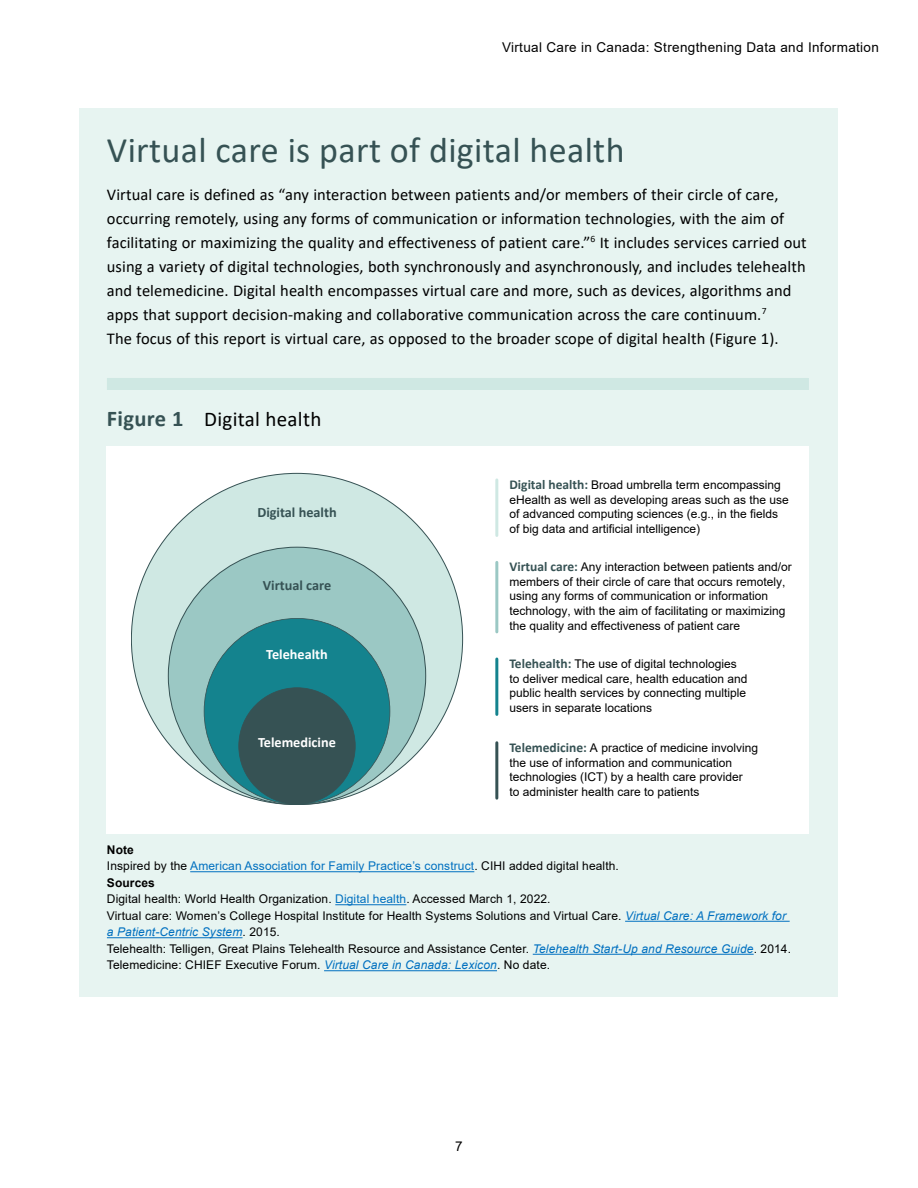
<style>
.page{position:relative;width:918px;height:1188px;background:#fff}
.page>*{position:absolute;margin:0;border:0;box-sizing:border-box;transform-origin:0 0}
.t1{font:36px "Calibri";letter-spacing:.01em;color:#365254}
.t2{font:21px "Calibri";letter-spacing:.015em;color:#000}
.t3{font:16.5px/24px "Calibri";letter-spacing:.005em;color:#000}
.t4{font:700 14.25px "Calibri";color:#365254}
.t5{font:700 14.25px "Calibri";color:#fff}
.t6{font:13.5px "Arial";letter-spacing:.025em;color:#000}
.t7{font:12px/14.7px "Arial";color:#000}
.s1{font-weight:700;font-size:22.5px;color:#365254}
.s2{font-family:"Calibri";font-weight:700;font-size:13.5px;color:#365254}
.s3{font-weight:700}
.s4{color:#0070c0}
.s5{font-style:italic;color:#0070c0}
</style>
<div class="page">
<div style="left:80px;top:108px;width:758px;height:888px;background:#e7f4f1"></div>
<hr style="left:190px;top:871px;width:284px;height:1px;background:#0070c0">
<hr style="left:335px;top:904px;width:71px;height:1px;background:#0070c0">
<hr style="left:625px;top:921px;width:165px;height:1px;background:#0070c0">
<hr style="left:107px;top:937px;width:136px;height:1px;background:#0070c0">
<hr style="left:533px;top:954px;width:221px;height:1px;background:#0070c0">
<hr style="left:324px;top:970px;width:173px;height:1px;background:#0070c0">
<div style="left:107px;top:378px;width:702px;height:12px;background:#cfe8e3"></div>
<div style="left:107px;top:446px;width:702px;height:388px;background:#fff"></div>
<div style="left:131px;top:473px;width:332px;height:332px;background:#cfe8e3;border-radius:50%"></div>
<div style="left:168px;top:547px;width:258px;height:258px;background:#9bc8c4;border-radius:50%"></div>
<svg style="left:204px;top:618px;width:186px;height:187px"></svg>
<hr style="left:495px;top:480px;width:3px;height:55px;background:#cfe8e3">
<hr style="left:495px;top:562px;width:3px;height:70px;background:#9bc8c4">
<hr style="left:495px;top:659px;width:3px;height:55px;background:#14838e">
<hr style="left:495px;top:743px;width:3px;height:55px;background:#365254">
<p class="t6" style="left:502px;top:38px;width:378px">Virtual Care in Canada: Strengthening Data and Information</p>
<h1 class="t1" style="left:107px;top:125px;width:519px">Virtual care is part of digital health</h1>
<p class="t3" style="left:107px;top:182px;width:701px">Virtual care is defined as “any interaction between patients and/or members of their circle of care, occurring remotely, using any forms of communication or information technologies, with the aim of facilitating or maximizing the quality and effectiveness of patient care.”<sup>6</sup> It includes services carried out using a variety of digital technologies, both synchronously and asynchronously, and includes telehealth and telemedicine. Digital health encompasses virtual care and more, such as devices, algorithms and apps that support decision-making and collaborative communication across the care continuum.<sup>7<br></sup>The focus of this report is virtual care, as opposed to the broader scope of digital health (Figure 1).</p>
<h2 class="t2" style="left:107px;top:404px;width:216px"><span class="s1">Figure 1</span> Digital health</h2>
<p class="t4" style="left:257px;top:502px;width:81px">Digital health</p>
<p class="t4" style="left:263px;top:575px;width:70px">Virtual care</p>
<p class="t5" style="left:266px;top:645px;width:63px">Telehealth</p>
<p class="t5" style="left:258px;top:732px;width:79px">Telemedicine</p>
<p class="t7" style="left:509px;top:477px;width:281px"><span class="s2">Digital health:</span> Broad umbrella term encompassing eHealth as well as developing areas such as the use of advanced computing sciences (e.g., in the fields of big data and artificial intelligence)</p>
<p class="t7" style="left:509px;top:560px;width:284px"><span class="s2">Virtual care:</span> Any interaction between patients and/or members of their circle of care that occurs remotely, using any forms of communication or information technology, with the aim of facilitating or maximizing the quality and effectiveness of patient care</p>
<p class="t7" style="left:509px;top:656px;width:240px"><span class="s2">Telehealth:</span> The use of digital technologies to deliver medical care, health education and public health services by connecting multiple users in separate locations</p>
<p class="t7" style="left:509px;top:740px;width:250px"><span class="s2">Telemedicine:</span> A practice of medicine involving the use of information and communication technologies (ICT) by a health care provider<br>to administer health care to patients</p>
<p class="t7" style="left:107px;top:841px;width:686px;line-height:16.5px"><span class="s3">Note<br></span>Inspired by the <span class="s4">American Association for Family Practice’s construct</span>. CIHI added digital health.<br><span class="s3">Sources<br></span>Digital health: World Health Organization. <span class="s4">Digital health</span>. Accessed March 1, 2022.<br>Virtual care: Women’s College Hospital Institute for Health Systems Solutions and Virtual Care. <span class="s5">Virtual Care: A Framework for a Patient-Centric System</span>. 2015.<br>Telehealth: Telligen, Great Plains Telehealth Resource and Assistance Center. <span class="s5">Telehealth Start-Up and Resource Guide</span>. 2014.<br>Telemedicine: CHIEF Executive Forum. <span class="s5">Virtual Care in Canada: Lexicon</span>. No date.</p>
<p class="t6" style="left:455px;top:1137px;width:9px">7</p>
</div>
